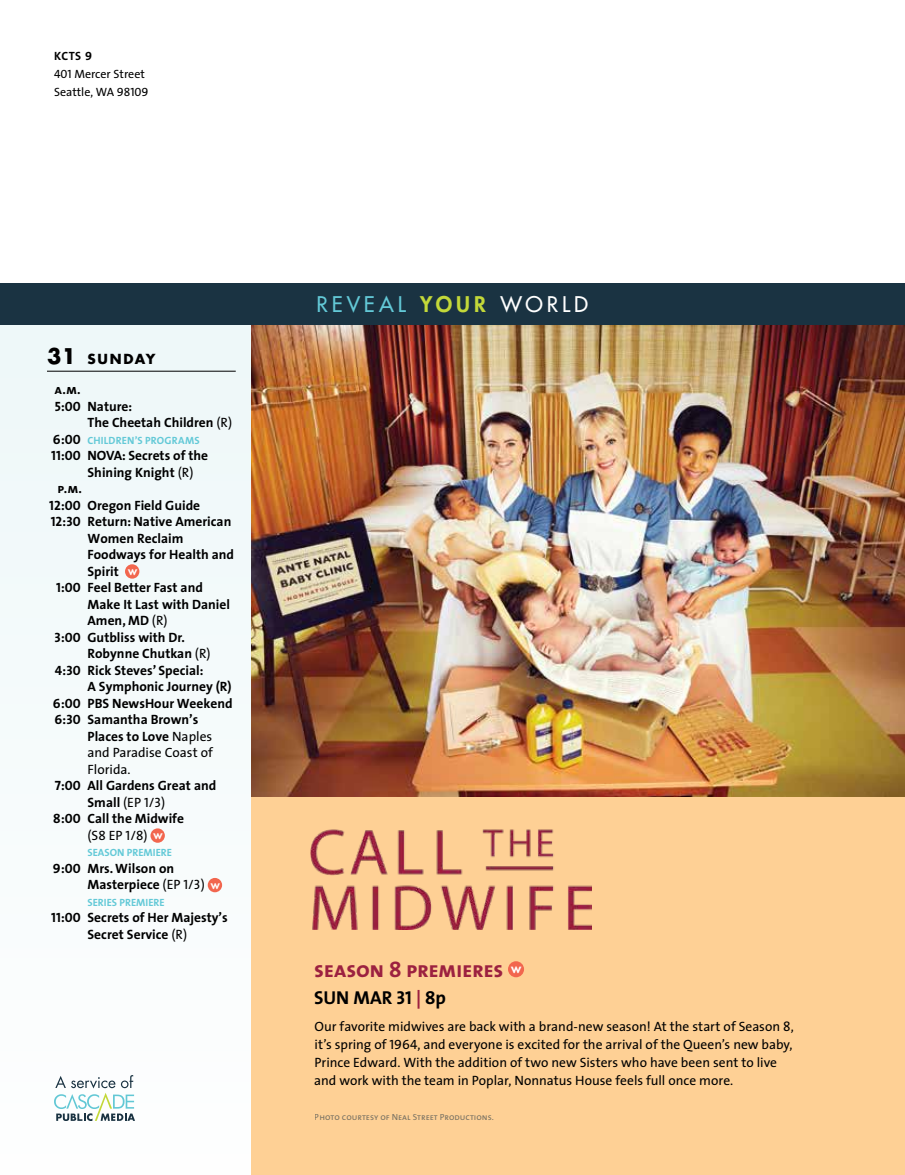
<style>
.page{position:relative;width:905px;height:1175px;background:#fff}
.page>*{position:absolute;margin:0;border:0;box-sizing:border-box;transform-origin:0 0}
.t1{font:22.5px "The Sans Bold Caps";letter-spacing:-.02em;color:#9c2140}
.t2{font:500 21px "Futura Std";letter-spacing:.185em;color:#63c9d7}
.t3{font:800 21px "Futura Std";color:#c3d839}
.t4{font:500 21px "Futura Std";letter-spacing:.185em;color:#fff}
.t5{font:700 18.75px "The Sans";letter-spacing:-.005em;color:#000}
.t6{font:700 13.5px/16.5px "The Sans";color:#000}
.t7{font:13.5px/18px "The Sans";color:#000}
.t8{font:700 13.5px "Futura Std";letter-spacing:.125em;color:#000}
.t9{font:13.5px "The Sans Bold Caps";color:#000}
.t10{font:12px/18px "The Sans";color:#000}
.t11{font:12px "The Sans Bold Caps";color:#000}
.t12{font:800 11.55px "Futura Std";letter-spacing:.37em;color:#fff}
.t13{font:10.5px "The Sans Bold Caps";color:#63c9d7}
.t14{font:9px "The Sans Regular Caps";color:#213442}
.s1{font-family:"The Sans Regular Caps"}
.s2{font-size:21px}
.s3{font-family:"The Sans Bold Caps";font-weight:400}
.s4{font-weight:400}
.s5{font-size:13.5px;color:#000}
.s6{font-family:"Futura Std";font-weight:800;font-size:11.55px;color:#fff}
.s7{font-family:"The Sans Regular Caps";font-weight:400}
.s8{color:#9c2140}
</style>
<div class="page">
<div style="left:0;top:283px;width:904px;height:42px;background:#1a3342"></div>
<div style="left:0;top:325px;width:252px;height:849px;background:#f6fbfb"></div>
<hr style="left:47px;top:371px;width:189px;height:1px;background:#000">
<div style="left:125px;top:564px;width:14px;height:14px;background:#f2664e;border-radius:50%"></div>
<div style="left:150px;top:828px;width:15px;height:14px;background:#f2664e;border-radius:50%"></div>
<div style="left:208px;top:878px;width:14px;height:14px;background:#f2664e;border-radius:50%"></div>
<div style="left:252px;top:728px;width:652px;height:446px;background:#fed095"></div>
<img style="left:252px;top:325px;width:652px;height:471px">
<img style="left:310px;top:829px;width:282px;height:101px">
<div style="left:508px;top:961px;width:16px;height:16px;background:#f2664e;border-radius:50%"></div>
<svg style="left:54px;top:1075px;width:81px;height:45px"></svg>
<p class="t11" style="left:54px;top:46px;width:39px">KCTS 9</p>
<p class="t10" style="left:54px;top:65px;width:96px"><span class="s1">401</span> Mercer Street<br>Seattle, WA <span class="s1">98109</span></p>
<p class="t8" style="left:47px;top:350px;width:110px"><span class="s2">31</span> SUNDAY</p>
<p class="t9" style="left:54px;top:378px;width:28px">a.m.</p>
<p class="t6" style="left:87px;top:397px;width:146px;text-indent:-33px"><span class="s3">5:00</span> Nature:<br>The Cheetah Children <span class="s4">(R)</span></p>
<p class="t13" style="left:53px;top:431px;width:148px"><span class="s5">6:00</span> CHILDREN’S PROGRAMS</p>
<p class="t6" style="left:87px;top:447px;width:122px;text-indent:-36px"><span class="s3">11:00</span> NOVA: Secrets of the<br>Shining Knight <span class="s4">(R)</span></p>
<p class="t9" style="left:58px;top:477px;width:26px">p.m.</p>
<p class="t6" style="left:49px;top:496px;width:152px"><span class="s3">12:00</span> Oregon Field Guide</p>
<p class="t6" style="left:51px;top:513px;width:182px"><span class="s3">12:30</span> Return: Native American</p>
<p class="t6" style="left:87px;top:529px;width:97px">Women Reclaim</p>
<p class="t6" style="left:87px;top:546px;width:148px">Foodways for Health and</p>
<p class="t6" style="left:87px;top:562px;width:51px">Spirit <span class="s6">w</span></p>
<p class="t6" style="left:56px;top:579px;width:148px"><span class="s3">1:00</span> Feel Better Fast and</p>
<p class="t6" style="left:87px;top:595px;width:144px">Make It Last with Daniel</p>
<p class="t6" style="left:87px;top:612px;width:82px">Amen, MD <span class="s4">(R)</span></p>
<p class="t6" style="left:54px;top:628px;width:132px"><span class="s3">3:00</span> Gutbliss with Dr.</p>
<p class="t6" style="left:87px;top:645px;width:125px">Robynne Chutkan <span class="s4">(R)</span></p>
<p class="t6" style="left:55px;top:661px;width:150px"><span class="s3">4:30</span> Rick Steves’ Special:</p>
<p class="t6" style="left:87px;top:678px;width:146px">A Symphonic Journey (R)</p>
<p class="t6" style="left:53px;top:694px;width:181px"><span class="s3">6:00</span> PBS NewsHour Weekend</p>
<p class="t6" style="left:54px;top:711px;width:145px"><span class="s3">6:30</span> Samantha Brown’s</p>
<p class="t6" style="left:87px;top:727px;width:126px">Places to Love <span class="s4">Naples</span></p>
<p class="t7" style="left:87px;top:743px;width:127px">and Paradise Coast of</p>
<p class="t7" style="left:87px;top:759px;width:45px">Florida.</p>
<p class="t6" style="left:55px;top:777px;width:163px"><span class="s3">7:00</span> All Gardens Great and</p>
<p class="t6" style="left:87px;top:793px;width:79px">Small <span class="s4">(EP</span> <span class="s7">1</span><span class="s4">/</span><span class="s7">3</span><span class="s4">)</span></p>
<p class="t6" style="left:53px;top:810px;width:132px"><span class="s3">8:00</span> Call the Midwife</p>
<p class="t7" style="left:87px;top:825px;width:77px">(S<span class="s1">8</span> EP <span class="s1">1</span>/<span class="s1">8</span>) <span class="s6">w</span></p>
<p class="t13" style="left:87px;top:844px;width:86px">SEASON PREMIERE</p>
<p class="t6" style="left:87px;top:859px;width:134px;text-indent:-35px"><span class="s3">9:00</span> Mrs. Wilson on<br>Masterpiece <span class="s4">(EP</span> <span class="s7">1</span><span class="s4">/</span><span class="s7">3</span><span class="s4">)</span> <span class="s6">w</span></p>
<p class="t13" style="left:87px;top:893px;width:79px">SERIES PREMIERE</p>
<p class="t6" style="left:51px;top:909px;width:178px;text-align:center"><span class="s3">11:00</span> Secrets of Her Majesty’s<br>Secret Service <span class="s4">(R)</span></p>
<h2 class="t3" style="left:420px;top:291px;width:88px">YOUR <sup>|</sup></h2>
<p class="t12" style="left:531px;top:296px;width:73px">INVOLVE</p>
<h2 class="t2" style="left:316px;top:291px;width:158px">REVEAL<sup>INFORM</sup></h2>
<h2 class="t4" style="left:500px;top:291px;width:89px">WORLD</h2>
<h1 class="t1" style="left:314px;top:950px;width:208px">season 8 premieres <sup>w</sup></h1>
<h3 class="t5" style="left:314px;top:982px;width:133px">SUN MAR <span class="s3">31</span> <span class="s8">|</span> <span class="s3">8</span>p</h3>
<p class="t7" style="left:314px;top:1016px;width:481px">Our favorite midwives are back with a brand-new season! At the start of Season 8, it’s spring of <span class="s1">1964</span>, and everyone is excited for the arrival of the Queen’s new baby, Prince Edward. With the addition of two new Sisters who have been sent to live and work with the team in Poplar, Nonnatus House feels full once more.</p>
<p class="t14" style="left:315px;top:1112px;width:180px">Photo courtesy of Neal Street Productions.</p>
</div>
